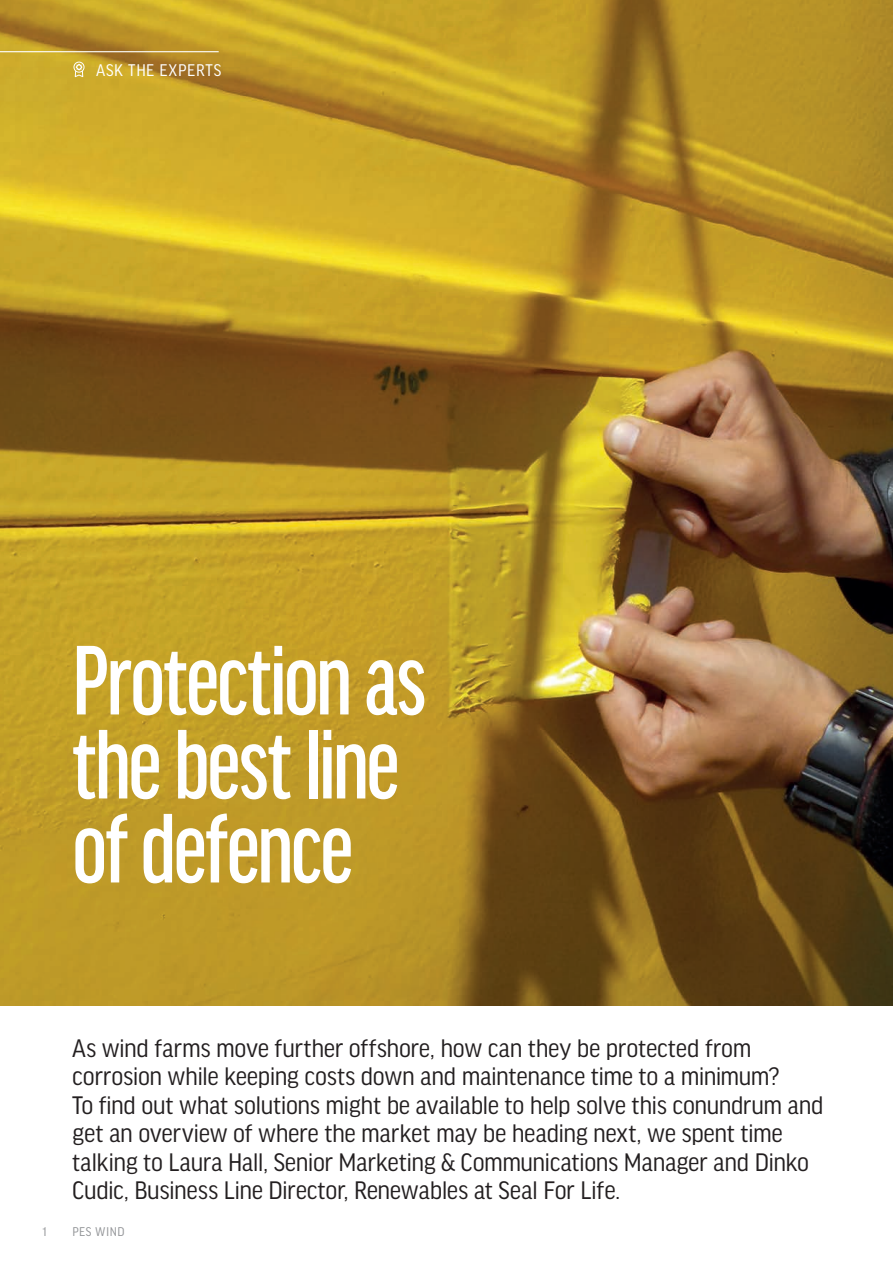
<style>
.page{position:relative;width:893px;height:1263px;background:#fff}
.page>*{position:absolute;margin:0;border:0;box-sizing:border-box;transform-origin:0 0}
.Heading_40pt_2015{font:500 extra-condensed 105px/84px "Good Headline Pro";letter-spacing:-.025em;color:#fff}
.Body_Copy_2015{font:27px/28.5px "Good Headline Pro Narr";letter-spacing:-.015em;color:#231f20}
.Page_head_2015{font:18px "Good Headline Pro Narr";letter-spacing:.04em;color:#fff}
.t1{font:13.5px "Good Headline Pro Narr";letter-spacing:.035em;color:#939598}
</style>
<div class="page">
<img style="left:0;top:0;width:893px;height:1006px">
<hr style="left:0;top:51px;width:219px;height:1px;background:#fff">
<div style="left:74px;top:62px;width:10px;height:11px;border:1px solid #fff;border-radius:50%"></div>
<svg style="left:74px;top:63px;width:10px;height:15px"></svg>
<p class="Page_head_2015" style="left:96px;top:61px;width:127px">ASK THE EXPERTS</p>
<p class="Heading_40pt_2015" style="left:72px;top:639px;width:355px">Protection as the best line of defence</p>
<p class="Body_Copy_2015" style="left:72px;top:1034px;width:753px">As wind farms move further offshore, how can they be protected from corrosion while keeping costs down and maintenance time to a minimum?<br>To find out what solutions might be available to help solve this conundrum and get an overview of where the market may be heading next, we spent time talking to Laura Hall, Senior Marketing &amp; Communications Manager and Dinko Cudic, Business Line Director, Renewables at Seal For Life.</p>
<p class="t1" style="left:43px;top:1225px;width:6px">1</p>
<p class="t1" style="left:72px;top:1225px;width:54px">PES WIND</p>
</div>
